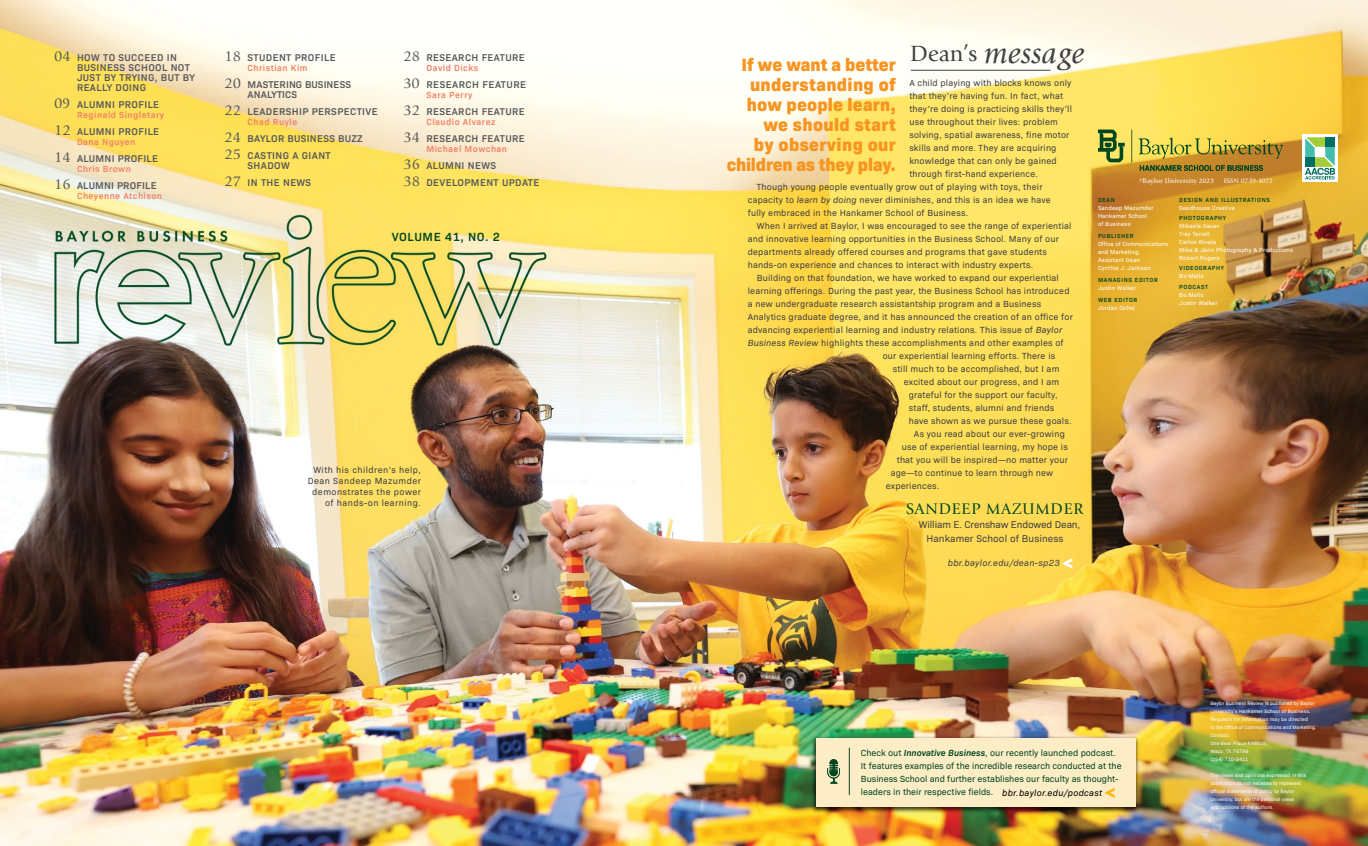
<style>
.page{position:relative;width:1368px;height:846px;background:#fff}
.page>*{position:absolute;margin:0;border:0;box-sizing:border-box;transform-origin:0 0}
.t1{font:italic 31px "Giovanni Std";color:#414042}
.t2{font:800 18px/20px "Bio Sans";letter-spacing:.015em;color:#f89521;text-align:right}
.t3{font:16px "Giovanni Std";letter-spacing:.05em;color:#004620}
.t4{font:600 12px "Bio Sans";letter-spacing:.05em;color:#004620}
.t5{font:600 10px/10px "Bio Sans";letter-spacing:.04em;color:#58595b}
.t6{font:10px/14px "Bio Sans";color:#414042}
.t7{font:600 10px/10px "Bio Sans";letter-spacing:.01em;color:#58595b}
.t8{font:600 10px "Bio Sans";letter-spacing:.02em;color:#58595b}
.t9{font:9px "Bio Sans";letter-spacing:.02em;color:#414042}
.t10{font:9px/13px "Bio Sans";color:#004620}
.t11{font:600 9px "Bio Sans";letter-spacing:.05em;color:#f28167}
.t12{font:9px/11px "Bio Sans";letter-spacing:.05em;color:#414042;text-align:right}
.t13{font:italic 9px "Bio Sans";letter-spacing:.03em;color:#414042}
.t14{font:italic 9px "Bio Sans";letter-spacing:.03em;color:#000}
.t15{font:700 7px "Giovanni Std";color:#fff}
.t16{font:6px/8px "Bio Sans";letter-spacing:.02em;color:#fff}
.t17{font:600 6px "Bio Sans";letter-spacing:.1em;color:#004620}
.t18{font:5px/8px "Bio Sans";letter-spacing:.02em;color:#fff}
.t19{font:5px/8px "Bio Sans";color:#fff}
.s1{font-family:"Giovanni Std";font-weight:400;font-size:15px}
.s2{font-style:normal;font-size:23px}
.s3{font-style:italic}
.s4{font-weight:600;font-style:italic}
</style>
<div class="page">
<img style="left:0;top:0;width:1368px;height:846px">
<div style="left:1302px;top:135px;width:36px;height:47px;background:#fff"></div>
<svg style="left:1305px;top:137px;width:30px;height:42px"></svg>
<svg style="left:1098px;top:130px;width:27px;height:32px"></svg>
<svg style="left:1131px;top:130px;width:152px;height:41px;background:#c3a83d"></svg>
<svg style="left:1062px;top:558px;width:10px;height:11px"></svg>
<hr style="left:911px;top:70px;width:140px;height:1px;background:#414042">
<div style="left:811px;top:736px;width:329px;height:78px;background:#000;opacity:.75"></div>
<div style="left:816px;top:738px;width:319px;height:69px;background:#fdedc6"></div>
<svg style="left:827px;top:759px;width:13px;height:25px"></svg>
<hr style="left:849px;top:748px;width:1px;height:47px;background:#004620">
<svg style="left:1104px;top:788px;width:11px;height:10px"></svg>
<p class="t5" style="left:77px;top:52px;width:120px;text-indent:-23px"><span class="s1">04</span> HOW TO SUCCEED IN<br>BUSINESS SCHOOL NOT<br>JUST BY TRYING, BUT BY<br>REALLY DOING</p>
<p class="t5" style="left:54px;top:99px;width:107px"><span class="s1">09</span> ALUMNI PROFILE</p>
<p class="t11" style="left:77px;top:108px;width:89px">Reginald Singletary</p>
<p class="t5" style="left:54px;top:126px;width:107px"><span class="s1">12</span> ALUMNI PROFILE</p>
<p class="t11" style="left:77px;top:135px;width:60px">Dana Nguyen</p>
<p class="t5" style="left:54px;top:153px;width:105px"><span class="s1">14</span> ALUMNI PROFILE</p>
<p class="t11" style="left:77px;top:162px;width:55px">Chris Brown</p>
<p class="t8" style="left:54px;top:178px;width:104px"><span class="s1">16</span> ALUMNI PROFILE</p>
<p class="t11" style="left:77px;top:189px;width:87px">Cheyenne Atchison</p>
<p class="t5" style="left:225px;top:51px;width:112px"><span class="s1">18</span> STUDENT PROFILE</p>
<p class="t11" style="left:248px;top:61px;width:61px">Christian Kim</p>
<p class="t7" style="left:248px;top:78px;width:105px;text-indent:-23px"><span class="s1">20</span> MASTERING BUSINESS<br>ANALYTICS</p>
<p class="t5" style="left:225px;top:105px;width:155px"><span class="s1">22</span> LEADERSHIP PERSPECTIVE</p>
<p class="t11" style="left:248px;top:115px;width:51px">Chad Ruyle</p>
<p class="t5" style="left:225px;top:129px;width:140px;line-height:17px"><span class="s1">24</span> BAYLOR BUSINESS BUZZ<br><span class="s1">25</span> CASTING A GIANT</p>
<p class="t5" style="left:225px;top:156px;width:88px;line-height:17px;text-align:center">SHADOW<br><span class="s1">27</span> IN THE NEWS</p>
<p class="t5" style="left:403px;top:52px;width:123px"><span class="s1">28</span> RESEARCH FEATURE</p>
<p class="t11" style="left:426px;top:61px;width:53px">David Dicks</p>
<p class="t5" style="left:403px;top:79px;width:124px"><span class="s1">30</span> RESEARCH FEATURE</p>
<p class="t11" style="left:426px;top:88px;width:48px">Sara Perry</p>
<p class="t5" style="left:403px;top:106px;width:123px"><span class="s1">32</span> RESEARCH FEATURE</p>
<p class="t11" style="left:426px;top:115px;width:70px">Claudio Alvarez</p>
<p class="t5" style="left:403px;top:133px;width:123px"><span class="s1">34</span> RESEARCH FEATURE</p>
<p class="t11" style="left:426px;top:142px;width:82px">Michael Mowchan</p>
<p class="t5" style="left:403px;top:156px;width:137px;line-height:17px"><span class="s1">36</span> ALUMNI NEWS<br><span class="s1">38</span> DEVELOPMENT UPDATE</p>
<h3 class="t4" style="left:392px;top:228px;width:110px">VOLUME 41, NO. 2</h3>
<p class="t12" style="left:308px;top:464px;width:115px">With his children’s help,<br>Dean Sandeep Mazumder demonstrates the power of hands-on learning.</p>
<h1 class="t1" style="left:910px;top:36px;width:176px"><span class="s2">Dean’s</span> message</h1>
<h2 class="t2" style="left:727px;top:54px;width:171px">If we want a better understanding of how people learn, we should start<br>by observing our children as they play.</h2>
<p class="t9" style="left:909px;top:76px;width:164px">A child playing with blocks knows only</p>
<p class="t9" style="left:909px;top:89px;width:155px">that they’re having fun. In fact, what</p>
<p class="t9" style="left:909px;top:102px;width:164px">they’re doing is practicing skills they’ll</p>
<p class="t9" style="left:909px;top:115px;width:150px">use throughout their lives: problem</p>
<p class="t9" style="left:909px;top:128px;width:162px">solving, spatial awareness, fine motor</p>
<p class="t9" style="left:909px;top:141px;width:149px">skills and more. They are acquiring</p>
<p class="t9" style="left:909px;top:154px;width:149px">knowledge that can only be gained</p>
<p class="t9" style="left:909px;top:167px;width:130px">through first-hand experience.</p>
<p class="t9" style="left:757px;top:180px;width:287px">Though young people eventually grow out of playing with toys, their</p>
<p class="t9" style="left:748px;top:193px;width:305px">capacity to <span class="s3">learn by doing</span> never diminishes, and this is an idea we have</p>
<p class="t9" style="left:748px;top:206px;width:222px">fully embraced in the Hankamer School of Business.</p>
<p class="t9" style="left:757px;top:219px;width:316px">When I arrived at Baylor, I was encouraged to see the range of experiential</p>
<p class="t9" style="left:748px;top:232px;width:313px">and innovative learning opportunities in the Business School. Many of our</p>
<p class="t9" style="left:748px;top:245px;width:301px">departments already offered courses and programs that gave students</p>
<p class="t9" style="left:748px;top:258px;width:287px">hands-on experience and chances to interact with industry experts.</p>
<p class="t9" style="left:757px;top:271px;width:304px">Building on that foundation, we have worked to expand our experiential</p>
<p class="t9" style="left:748px;top:284px;width:323px">learning offerings. During the past year, the Business School has introduced</p>
<p class="t9" style="left:748px;top:297px;width:295px">a new undergraduate research assistantship program and a Business</p>
<p class="t9" style="left:748px;top:310px;width:327px">Analytics graduate degree, and it has announced the creation of an office for</p>
<p class="t9" style="left:748px;top:323px;width:316px">advancing experiential learning and industry relations. This issue of <span class="s3">Baylor</span></p>
<p class="t9" style="left:748px;top:336px;width:317px"><span class="s3">Business Review</span> highlights these accomplishments and other examples of</p>
<p class="t9" style="left:883px;top:349px;width:174px">our experiential learning efforts. There is</p>
<p class="t9" style="left:893px;top:362px;width:168px">still much to be accomplished, but I am</p>
<p class="t9" style="left:904px;top:375px;width:157px">excited about our progress, and I am</p>
<p class="t9" style="left:909px;top:388px;width:150px">grateful for the support our faculty,</p>
<p class="t9" style="left:909px;top:401px;width:147px">staff, students, alumni and friends</p>
<p class="t9" style="left:909px;top:414px;width:164px">have shown as we pursue these goals.</p>
<p class="t9" style="left:914px;top:427px;width:153px">As you read about our ever-growing</p>
<p class="t9" style="left:902px;top:440px;width:168px">use of experiential learning, my hope is</p>
<p class="t9" style="left:897px;top:453px;width:173px">that you will be inspired—no matter your</p>
<p class="t9" style="left:891px;top:466px;width:164px">age—to continue to learn through new</p>
<p class="t9" style="left:886px;top:479px;width:55px">experiences.</p>
<h3 class="t3" style="left:906px;top:500px;width:179px">SANDEEP MAZUMDER</h3>
<p class="t6" style="left:926px;top:517px;width:155px;text-indent:-8px">William E. Crenshaw Endowed Dean,<br>Hankamer School of Business</p>
<p class="t13" style="left:948px;top:557px;width:114px">bbr.baylor.edu/dean-sp23</p>
<p class="t15" style="left:1139px;top:177px;width:76px">©Baylor University 2023</p>
<p class="t15" style="left:1224px;top:177px;width:51px">ISSN 0739-1072</p>
<p class="t17" style="left:1098px;top:195px;width:18px">DEAN</p>
<p class="t16" style="left:1098px;top:203px;width:57px">Sandeep Mazumder<br>Hankamer School of Business</p>
<p class="t17" style="left:1098px;top:231px;width:37px">PUBLISHER</p>
<p class="t16" style="left:1098px;top:239px;width:72px">Office of Communications and Marketing,<br>Assistant Dean<br>Cynthia J. Jackson</p>
<p class="t17" style="left:1098px;top:275px;width:61px">MANAGING EDITOR</p>
<p class="t16" style="left:1098px;top:283px;width:40px">Justin Walker</p>
<p class="t17" style="left:1098px;top:296px;width:41px">WEB EDITOR</p>
<p class="t16" style="left:1098px;top:304px;width:39px">Jordan Ochel</p>
<p class="t17" style="left:1179px;top:195px;width:92px">DESIGN AND ILLUSTRATIONS</p>
<p class="t16" style="left:1179px;top:203px;width:57px">Seedhouse Creative</p>
<p class="t17" style="left:1179px;top:213px;width:48px">PHOTOGRAPHY</p>
<p class="t16" style="left:1179px;top:221px;width:115px">Mikaela Gauer<br>Trey Terrell<br>Carlos Rivera<br>Mike &amp; Jenn Photography &amp; Productions<br>Robert Rogers</p>
<p class="t17" style="left:1179px;top:264px;width:46px">VIDEOGRAPHY</p>
<p class="t16" style="left:1179px;top:272px;width:26px">Bo Mello</p>
<p class="t17" style="left:1179px;top:282px;width:30px">PODCAST</p>
<p class="t16" style="left:1179px;top:290px;width:40px">Bo Mello<br>Justin Walker</p>
<p class="t10" style="left:861px;top:746px;width:262px">Check out <span class="s4">Innovative Business</span>, our recently launched podcast.<br>It features examples of the incredible research conducted at the Business School and further establishes our faculty as thought&shy;leaders in their respective fields.</p>
<p class="t14" style="left:1002px;top:786px;width:102px">bbr.baylor.edu/podcast</p>
<p class="t18" style="left:1210px;top:699px;width:107px">Baylor Business Review is published by Baylor<br>University’s Hankamer School of Business.<br>Requests for information may be directed<br>to the Office of Communications and Marketing.<br>Contact:<br>One Bear Place #98009,<br>Waco, TX 76798<br>(254) 710-3411</p>
<p class="t19" style="left:1210px;top:771px;width:98px">The views and opinions expressed in this publication do not necessarily represent official statements of policy by Baylor University, but are the personal views<br>and opinions of the authors.</p>
</div>
